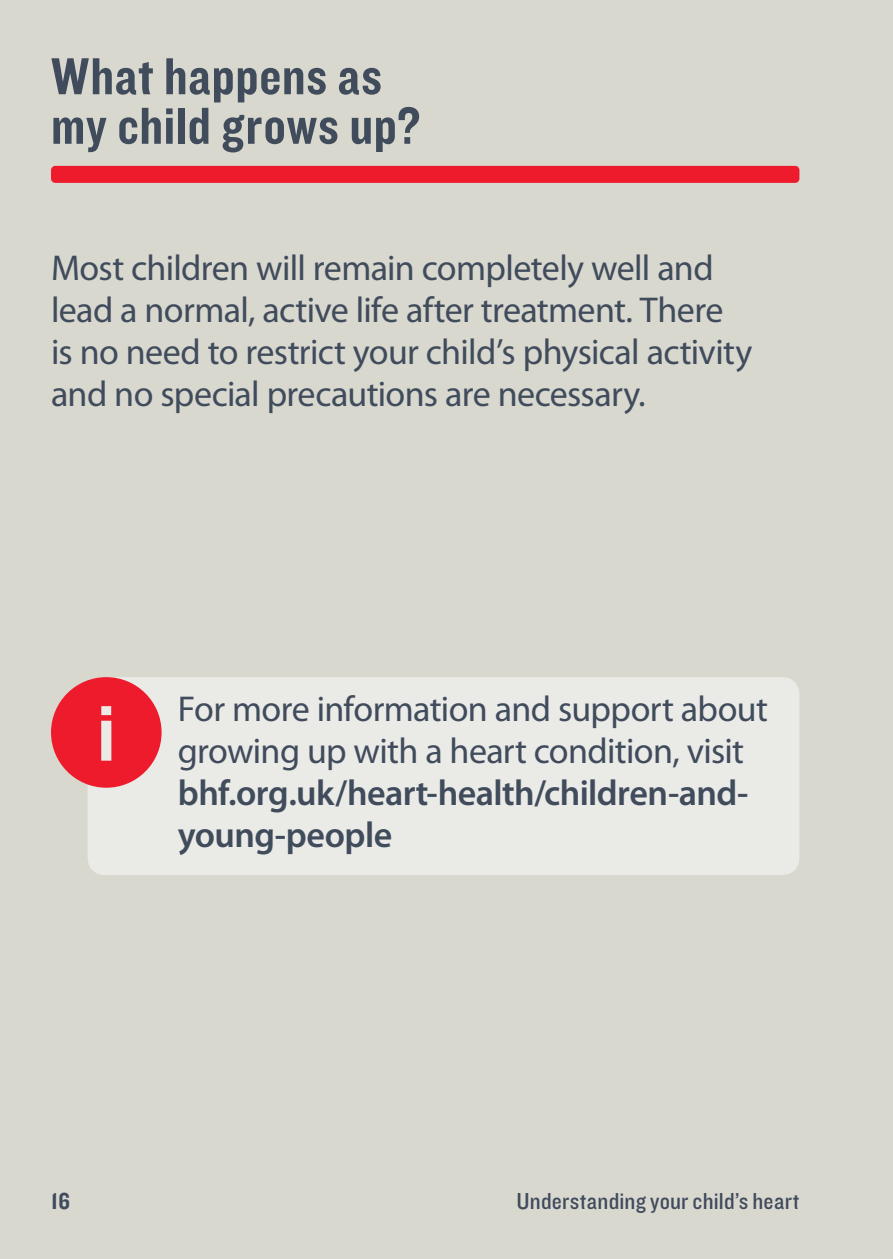
<style>
.page{position:relative;width:893px;height:1259px;background:#d8d8cf}
.page>*{position:absolute;margin:0;border:0;box-sizing:border-box;transform-origin:0 0}
.t1{font:83.1px "Knockout 50 Welterweight";color:#eaeae6}
.t2{font:54px/49.5px "Knockout 50 Welterweight";letter-spacing:.01em;color:#404b5c}
.t3{font:36px/42px "Myriad Pro";letter-spacing:-.02em;color:#404b5c}
.t4{font:600 36px/42px "Myriad Pro";letter-spacing:-.015em;color:#404b5c}
.t5{font:24px "Knockout 30 Junior Welterwt";letter-spacing:.01em;color:#404b5c}
.t6{font:24px "Knockout 50 Welterweight";color:#404b5c}
</style>
<div class="page">
<div style="left:88px;top:677px;width:711px;height:198px;background:#eaeae6;border-radius:17px"></div>
<div style="left:51px;top:677px;width:111px;height:110px;background:#ee1b2d;border-radius:50%"></div>
<div style="left:51px;top:166px;width:748px;height:17px;background:#ee1b2d;border-radius:4px"></div>
<h2 class="t2" style="left:51px;top:50px;width:371px">What happens as my child grows up?</h2>
<p class="t3" style="left:51px;top:248px;width:703px">Most children will remain completely well and lead a normal, active life after treatment. There is no need to restrict your child’s physical activity and no special precautions are necessary.</p>
<h1 class="t1" style="left:97px;top:678px;width:19px">i</h1>
<p class="t3" style="left:178px;top:689px;width:592px">For more information and support about growing up with a heart condition, visit</p>
<p class="t4" style="left:178px;top:772px;width:572px">bhf.org.uk/heart-health/children-and&shy;young-people</p>
<p class="t6" style="left:51px;top:1185px;width:20px">16</p>
<p class="t5" style="left:517px;top:1185px;width:284px">Understanding your child’s heart</p>
</div>
